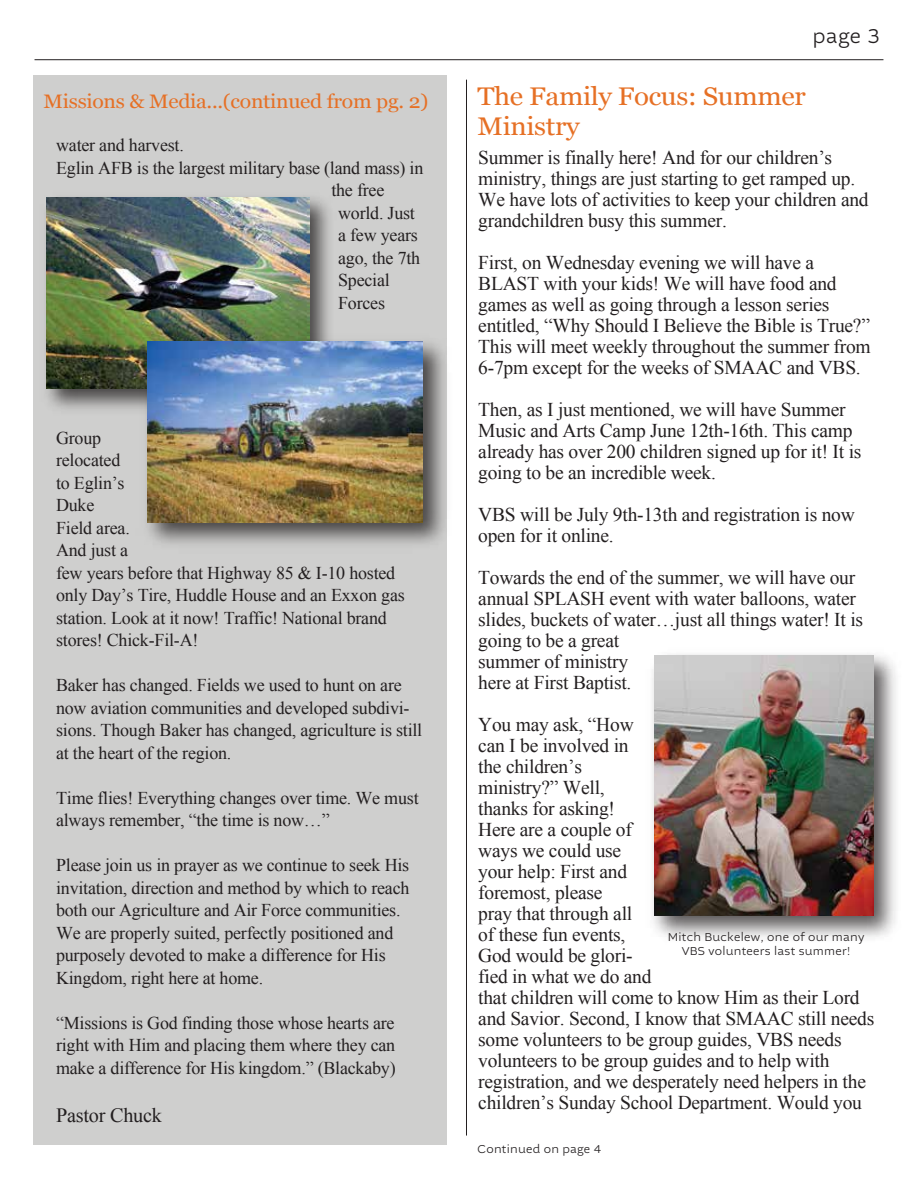
<style>
.page{position:relative;width:918px;height:1188px;background:#fff}
.page>*{position:absolute;margin:0;border:0;box-sizing:border-box;transform-origin:0 0}
.t1{font:25.5px/30.6px "Georgia";letter-spacing:-.015em;color:#e67025;scale:1.09 1}
.t2{font:300 21px "Altivo";color:#231f20}
.t3{font:20.25px "Times New Roman";letter-spacing:-.01em;color:#231f20}
.t4{font:19.5px/21px "Times New Roman";letter-spacing:-.01em;color:#231f20}
.t5{font:19.5px "Georgia";letter-spacing:-.015em;color:#e67025;scale:1.09 1}
.t6{font:18px/22.5px "Times New Roman";letter-spacing:-.01em;color:#231f20}
.t7{font:300 12px/14.4px "Altivo";letter-spacing:.025em;color:#231f20;text-align:center}
</style>
<div class="page">
<hr style="left:466px;top:80px;width:1px;height:1056px;background:#231f20">
<hr style="left:35px;top:59px;width:848px;height:1px;background:#231f20">
<div style="left:34px;top:75px;width:413px;height:1070px;background:#cfcfce"></div>
<img style="left:652px;top:654px;width:244px;height:284px">
<img style="left:654px;top:655px;width:219px;height:261px">
<img style="left:46px;top:197px;width:283px;height:212px">
<img style="left:47px;top:198px;width:262px;height:191px">
<img style="left:136px;top:329px;width:309px;height:215px">
<img style="left:148px;top:341px;width:275px;height:181px">
<p class="t2" style="left:812px;top:23px;width:69px">page 3</p>
<p class="t5" style="left:44px;top:87px;width:355px">Missions &amp; Media...(continued from pg. 2)</p>
<h1 class="t1" style="left:477px;top:80px;width:303px">The Family Focus: Summer<br>Ministry</h1>
<p class="t6" style="left:56px;top:134px;width:129px">water and harvest.</p>
<p class="t6" style="left:56px;top:156px;width:369px">Eglin AFB is the largest military base (land mass) in</p>
<p class="t6" style="left:331px;top:179px;width:54px">the free</p>
<p class="t6" style="left:338px;top:201px;width:78px">world. Just</p>
<p class="t6" style="left:338px;top:224px;width:81px">a few years</p>
<p class="t6" style="left:338px;top:246px;width:84px">ago, the 7th</p>
<p class="t6" style="left:338px;top:269px;width:53px">Special</p>
<p class="t6" style="left:338px;top:291px;width:48px">Forces</p>
<p class="t4" style="left:478px;top:147px;width:392px">Summer is finally here! And for our children’s ministry, things are just starting to get ramped up.<br>We have lots of activities to keep your children and grandchildren busy this summer.</p>
<p class="t4" style="left:478px;top:252px;width:394px">First, on Wednesday evening we will have a BLAST with your kids! We will have food and games as well as going through a lesson series entitled, “Why Should I Believe the Bible is True?” This will meet weekly throughout the summer from 6-7pm except for the weeks of SMAAC and VBS.</p>
<p class="t4" style="left:478px;top:399px;width:385px">Then, as I just mentioned, we will have Summer Music and Arts Camp June 12th-16th. This camp already has over 200 children signed up for it! It is going to be an incredible week.</p>
<p class="t4" style="left:478px;top:504px;width:378px">VBS will be July 9th-13th and registration is now open for it online.</p>
<p class="t4" style="left:478px;top:567px;width:386px">Towards the end of the summer, we will have our annual SPLASH event with water balloons, water slides, buckets of water…just all things water! It is going to be a great<br>summer of ministry<br>here at First Baptist.</p>
<p class="t4" style="left:478px;top:714px;width:398px">You may ask, “How<br>can I be involved in<br>the children’s<br>ministry?” Well,<br>thanks for asking!<br>Here are a couple of<br>ways we could use<br>your help: First and<br>foremost, please<br>pray that through all<br>of these fun events,<br>God would be glori-<br>fied in what we do and<br>that children will come to know Him as their Lord and Savior. Second, I know that SMAAC still needs some volunteers to be group guides, VBS needs volunteers to be group guides and to help with registration, and we desperately need helpers in the children’s Sunday School Department. Would you</p>
<p class="t6" style="left:56px;top:426px;width:350px">Group<br>relocated<br>to Eglin’s<br>Duke<br>Field area.<br>And just a<br>few years before that Highway 85 &amp; I-10 hosted only Day’s Tire, Huddle House and an Exxon gas station. Look at it now! Traffic! National brand stores! Chick-Fil-A!</p>
<p class="t6" style="left:56px;top:674px;width:368px">Baker has changed. Fields we used to hunt on are now aviation communities and developed subdivi&shy;sions. Though Baker has changed, agriculture is still at the heart of the region.</p>
<p class="t6" style="left:56px;top:786px;width:364px">Time flies! Everything changes over time. We must always remember, “the time is now…”</p>
<p class="t6" style="left:56px;top:854px;width:355px">Please join us in prayer as we continue to seek His invitation, direction and method by which to reach both our Agriculture and Air Force communities.<br>We are properly suited, perfectly positioned and purposely devoted to make a difference for His Kingdom, right here at home.</p>
<p class="t6" style="left:56px;top:1011px;width:341px;text-align:justify">“Missions is God finding those whose hearts are right with Him and placing them where they can make a difference for His kingdom.” (Blackaby)</p>
<p class="t3" style="left:56px;top:1101px;width:107px">Pastor Chuck</p>
<p class="t7" style="left:668px;top:929px;width:198px">Mitch Buckelew, one of our many<br>VBS volunteers last summer!</p>
<p class="t7" style="left:478px;top:1142px;width:125px">Continued on page 4</p>
</div>
